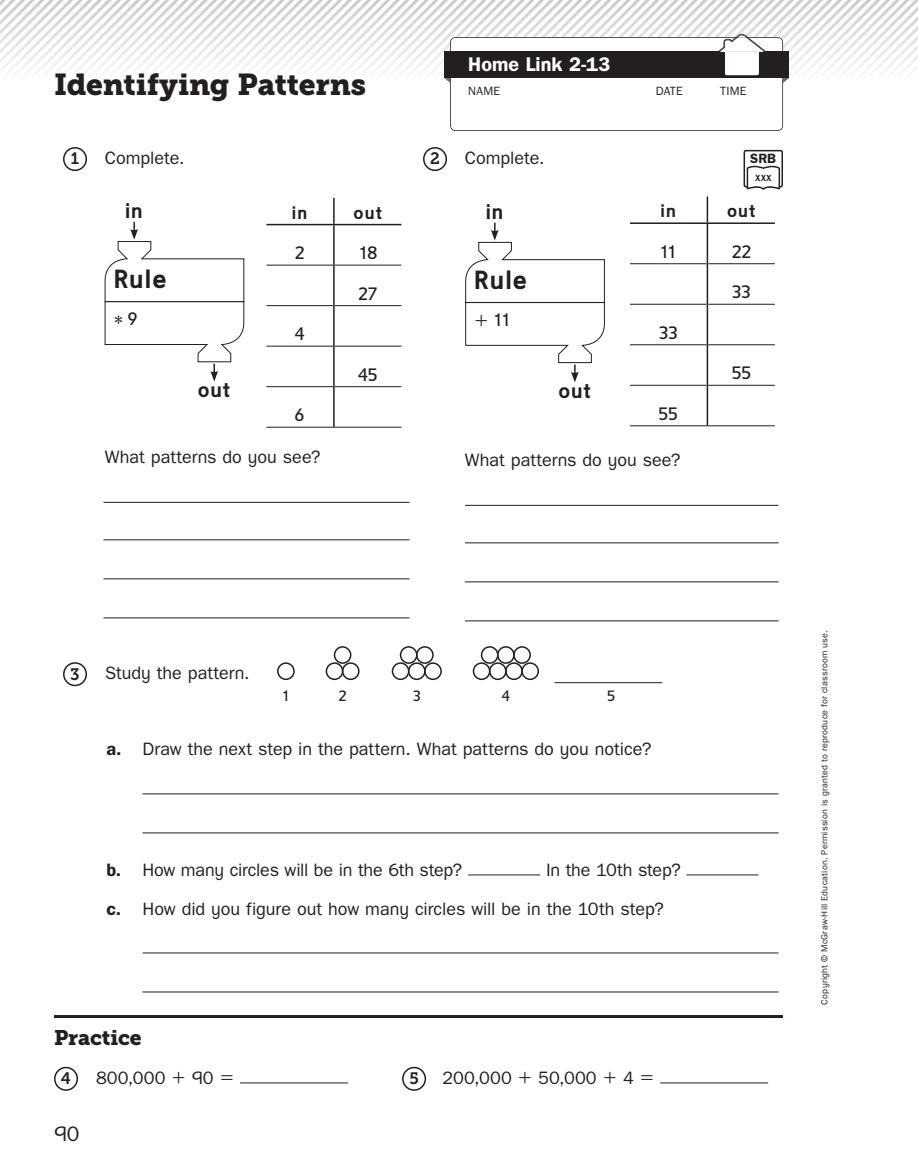
<style>
.page{position:relative;width:918px;height:1175px;background:#fff}
.page>*{position:absolute;margin:0;border:0;box-sizing:border-box;transform-origin:0 0}
.t1{font:30px "Museo Slab 900";letter-spacing:-.005em;color:#231f20}
.t2{font:700 26.25px "MH Eupperelemsans EM";letter-spacing:.02em;color:#231f20}
.t3{font:700 21px "MH Eupperelemsans EM";letter-spacing:.02em;color:#231f20}
.t4{font:21px "Museo Slab 900";color:#231f20}
.t5{font:21px "SRA Sans 1.0";color:#231f20}
.t6{font:700 19.8px "SRA Sans 1.0";color:#fff}
.t7{font:18px/39px "SRA Sans 1.0";color:#231f20}
.t8{font:18px "MH Eupperelemsans EM";letter-spacing:-.02em;color:#231f20}
.t9{font:700 18px "MH Eupperelemsans EM";letter-spacing:.04em;color:#231f20}
.t10{font:18px "Uni Math 2";color:#231f20}
.t11{font:16.5px "Museo Slab 700";color:#231f20}
.t12{font:15px "MH Eupperelemsans EM";color:#231f20}
.t13{font:700 13.5px "SRA Sans 1.0";color:#231f20}
.t14{font:12px "SRA Sans 1.0";letter-spacing:.015em;color:#231f20}
.t15{font:9px "SRA Sans 1.0";letter-spacing:.025em;color:#231f20}
.t16{font:700 8.7px "Negotiate Rg";color:#231f20}
.s1{font-family:"MH Eupperelemsans EM"}
.s2{font-family:"Uni Math 2"}
.s3{font-weight:700}
</style>
<div class="page">
<svg style="left:0;top:0;width:918px;height:131px"></svg>
<svg style="left:63px;top:147px;width:720px;height:475px"></svg>
<hr style="left:104px;top:502px;width:306px;height:1px;background:#231f20">
<hr style="left:104px;top:539px;width:306px;height:1px;background:#231f20">
<hr style="left:104px;top:578px;width:306px;height:1px;background:#231f20">
<hr style="left:104px;top:617px;width:306px;height:1px;background:#231f20">
<div style="left:64px;top:148px;width:22px;height:22px;background:#fff;border-radius:50%"></div>
<div style="left:63px;top:147px;width:24px;height:24px;border:2px solid #231f20;border-radius:50%"></div>
<hr style="left:333px;top:198px;width:2px;height:26px;background:#231f20">
<hr style="left:266px;top:224px;width:135px;height:1px;background:#231f20">
<hr style="left:266px;top:265px;width:67px;height:1px;background:#231f20">
<hr style="left:335px;top:265px;width:66px;height:1px;background:#231f20">
<hr style="left:266px;top:386px;width:67px;height:1px;background:#231f20">
<hr style="left:335px;top:386px;width:66px;height:1px;background:#231f20">
<hr style="left:266px;top:305px;width:67px;height:1px;background:#231f20">
<hr style="left:335px;top:305px;width:66px;height:1px;background:#231f20">
<hr style="left:266px;top:346px;width:67px;height:1px;background:#231f20">
<hr style="left:335px;top:346px;width:66px;height:1px;background:#231f20">
<hr style="left:266px;top:427px;width:135px;height:1px;background:#231f20">
<hr style="left:333px;top:225px;width:2px;height:40px;background:#231f20">
<hr style="left:333px;top:265px;width:2px;height:41px;background:#231f20">
<hr style="left:333px;top:306px;width:2px;height:40px;background:#231f20">
<hr style="left:333px;top:346px;width:2px;height:41px;background:#231f20">
<hr style="left:333px;top:387px;width:2px;height:40px;background:#231f20">
<hr style="left:465px;top:505px;width:313px;height:1px;background:#231f20">
<hr style="left:465px;top:542px;width:313px;height:1px;background:#231f20">
<hr style="left:465px;top:581px;width:313px;height:1px;background:#231f20">
<hr style="left:465px;top:620px;width:313px;height:1px;background:#231f20">
<div style="left:424px;top:148px;width:22px;height:22px;background:#fff;border-radius:50%"></div>
<div style="left:423px;top:147px;width:24px;height:24px;border:2px solid #231f20;border-radius:50%"></div>
<hr style="left:630px;top:222px;width:145px;height:2px;background:#231f20">
<hr style="left:630px;top:263px;width:77px;height:1px;background:#231f20">
<hr style="left:708px;top:263px;width:67px;height:1px;background:#231f20">
<hr style="left:630px;top:304px;width:77px;height:1px;background:#231f20">
<hr style="left:708px;top:304px;width:67px;height:1px;background:#231f20">
<hr style="left:630px;top:344px;width:77px;height:1px;background:#231f20">
<hr style="left:708px;top:344px;width:67px;height:1px;background:#231f20">
<hr style="left:630px;top:385px;width:77px;height:1px;background:#231f20">
<hr style="left:708px;top:385px;width:67px;height:1px;background:#231f20">
<hr style="left:630px;top:425px;width:145px;height:1px;background:#231f20">
<svg style="left:707px;top:196px;width:1px;height:26px"></svg>
<hr style="left:707px;top:224px;width:1px;height:40px;background:#231f20">
<hr style="left:707px;top:264px;width:1px;height:40px;background:#231f20">
<hr style="left:707px;top:304px;width:1px;height:41px;background:#231f20">
<hr style="left:707px;top:345px;width:1px;height:40px;background:#231f20">
<hr style="left:707px;top:385px;width:1px;height:40px;background:#231f20">
<svg style="left:104px;top:222px;width:141px;height:159px"></svg>
<svg style="left:465px;top:223px;width:140px;height:159px"></svg>
<div style="left:744px;top:151px;width:38px;height:36px;background:#fff;border-radius:2px"></div>
<div style="left:744px;top:150px;width:39px;height:37px;border:2px solid #231f20;border-radius:2px"></div>
<svg style="left:746px;top:164px;width:35px;height:27px"></svg>
<hr style="left:142px;top:793px;width:636px;height:1px;background:#231f20">
<hr style="left:142px;top:832px;width:636px;height:1px;background:#231f20">
<hr style="left:142px;top:952px;width:636px;height:1px;background:#231f20">
<hr style="left:142px;top:991px;width:636px;height:1px;background:#231f20">
<div style="left:63px;top:662px;width:24px;height:24px;border:2px solid #231f20;border-radius:50%"></div>
<hr style="left:468px;top:874px;width:72px;height:1px;background:#231f20">
<hr style="left:686px;top:874px;width:72px;height:1px;background:#231f20">
<hr style="left:54px;top:1015px;width:729px;height:3px;background:#231f20">
<div style="left:54px;top:1066px;width:24px;height:24px;border:2px solid #231f20;border-radius:50%"></div>
<hr style="left:240px;top:1082px;width:108px;height:1px;background:#231f20">
<div style="left:402px;top:1066px;width:24px;height:24px;border:2px solid #231f20;border-radius:50%"></div>
<hr style="left:660px;top:1082px;width:108px;height:1px;background:#231f20">
<div style="left:277px;top:662px;width:18px;height:18px;border:2px solid #231f20;border-radius:50%"></div>
<div style="left:326px;top:662px;width:17px;height:18px;border:2px solid #231f20;border-radius:50%"></div>
<div style="left:342px;top:662px;width:18px;height:18px;border:2px solid #231f20;border-radius:50%"></div>
<div style="left:334px;top:646px;width:17px;height:18px;border:2px solid #231f20;border-radius:50%"></div>
<div style="left:392px;top:662px;width:17px;height:18px;border:2px solid #231f20;border-radius:50%"></div>
<div style="left:408px;top:662px;width:18px;height:18px;border:2px solid #231f20;border-radius:50%"></div>
<div style="left:400px;top:646px;width:18px;height:18px;border:2px solid #231f20;border-radius:50%"></div>
<div style="left:424px;top:662px;width:18px;height:18px;border:2px solid #231f20;border-radius:50%"></div>
<div style="left:416px;top:646px;width:18px;height:18px;border:2px solid #231f20;border-radius:50%"></div>
<div style="left:473px;top:662px;width:17px;height:18px;border:2px solid #231f20;border-radius:50%"></div>
<div style="left:489px;top:662px;width:18px;height:18px;border:2px solid #231f20;border-radius:50%"></div>
<div style="left:481px;top:646px;width:18px;height:18px;border:2px solid #231f20;border-radius:50%"></div>
<div style="left:505px;top:662px;width:18px;height:18px;border:2px solid #231f20;border-radius:50%"></div>
<div style="left:497px;top:646px;width:18px;height:18px;border:2px solid #231f20;border-radius:50%"></div>
<div style="left:521px;top:662px;width:18px;height:18px;border:2px solid #231f20;border-radius:50%"></div>
<div style="left:513px;top:646px;width:18px;height:18px;border:2px solid #231f20;border-radius:50%"></div>
<hr style="left:554px;top:682px;width:108px;height:1px;background:#231f20">
<p class="t6" style="left:468px;top:58px;width:144px">Home Link 2-13</p>
<h1 class="t1" style="left:54px;top:74px;width:314px">Identifying Patterns</h1>
<p class="t14" style="left:468px;top:87px;width:33px">NAME</p>
<p class="t14" style="left:656px;top:87px;width:29px">DATE</p>
<p class="t14" style="left:720px;top:87px;width:28px">TIME</p>
<p class="t11" style="left:71px;top:153px;width:10px">1</p>
<p class="t7" style="left:105px;top:140px;width:81px">Complete.</p>
<p class="t11" style="left:430px;top:153px;width:11px">2</p>
<p class="t7" style="left:465px;top:140px;width:81px">Complete.</p>
<p class="t13" style="left:750px;top:154px;width:27px">SRB</p>
<p class="t16" style="left:755px;top:174px;width:18px">XXX</p>
<p class="t3" style="left:125px;top:203px;width:20px">in</p>
<p class="t9" style="left:292px;top:206px;width:17px">in</p>
<p class="t9" style="left:354px;top:206px;width:30px">out</p>
<p class="t8" style="left:295px;top:246px;width:11px">2</p>
<p class="t8" style="left:359px;top:246px;width:20px">18</p>
<p class="t8" style="left:358px;top:287px;width:21px">27</p>
<p class="t8" style="left:295px;top:327px;width:11px">4</p>
<p class="t8" style="left:358px;top:368px;width:21px">45</p>
<p class="t8" style="left:295px;top:408px;width:11px">6</p>
<p class="t7" style="left:105px;top:439px;width:217px">What patterns do you see?</p>
<h2 class="t2" style="left:114px;top:269px;width:55px">Rule</h2>
<p class="t10" style="left:114px;top:312px;width:26px">∗ <span class="s1">9</span></p>
<p class="t3" style="left:198px;top:382px;width:34px">out</p>
<p class="t3" style="left:486px;top:204px;width:20px">in</p>
<p class="t9" style="left:660px;top:204px;width:17px">in</p>
<p class="t9" style="left:727px;top:204px;width:30px">out</p>
<p class="t8" style="left:659px;top:245px;width:19px">11</p>
<p class="t8" style="left:732px;top:245px;width:21px">22</p>
<p class="t8" style="left:732px;top:285px;width:21px">33</p>
<p class="t8" style="left:659px;top:326px;width:21px">33</p>
<p class="t8" style="left:732px;top:366px;width:21px">55</p>
<p class="t8" style="left:658px;top:407px;width:21px">55</p>
<p class="t7" style="left:465px;top:442px;width:217px">What patterns do you see?</p>
<h2 class="t2" style="left:474px;top:270px;width:55px">Rule</h2>
<p class="t8" style="left:474px;top:313px;width:38px"><span class="s2">+</span> 11</p>
<p class="t3" style="left:558px;top:383px;width:34px">out</p>
<p class="t11" style="left:70px;top:668px;width:11px">3</p>
<p class="t7" style="left:105px;top:655px;width:146px">Study the pattern.</p>
<p class="t12" style="left:282px;top:690px;width:10px">1</p>
<p class="t12" style="left:338px;top:690px;width:10px">2</p>
<p class="t12" style="left:413px;top:690px;width:10px">3</p>
<p class="t12" style="left:502px;top:690px;width:10px">4</p>
<p class="t12" style="left:607px;top:690px;width:10px">5</p>
<p class="t7" style="left:106px;top:730px;width:546px"><span class="s3">a.</span> Draw the next step in the pattern. What patterns do you notice?</p>
<p class="t7" style="left:106px;top:852px;width:576px;text-indent:440px">In the 10th step? <span class="s3">c.</span> How did you figure out how many circles will be in the 10th step?</p>
<p class="t7" style="left:106px;top:852px;width:357px"><span class="s3">b.</span> How many circles will be in the 6th step?</p>
<p class="t4" style="left:54px;top:1030px;width:89px">Practice</p>
<p class="t11" style="left:61px;top:1072px;width:12px">4</p>
<p class="t7" style="left:96px;top:1060px;width:140px">800,000 <span class="s2">+</span> 90 <span class="s2">=</span></p>
<p class="t11" style="left:409px;top:1072px;width:11px">5</p>
<p class="t7" style="left:443px;top:1060px;width:213px">200,000 <span class="s2">+</span> 50,000 <span class="s2">+</span> 4 <span class="s2">=</span></p>
<p class="t5" style="left:54px;top:1126px;width:27px">90</p>
<p class="t15" style="left:821px;top:1004px;width:376px;rotate:-90deg">Copyright © McGraw-Hill Education. Permission is granted to reproduce for classroom use.</p>
</div>
